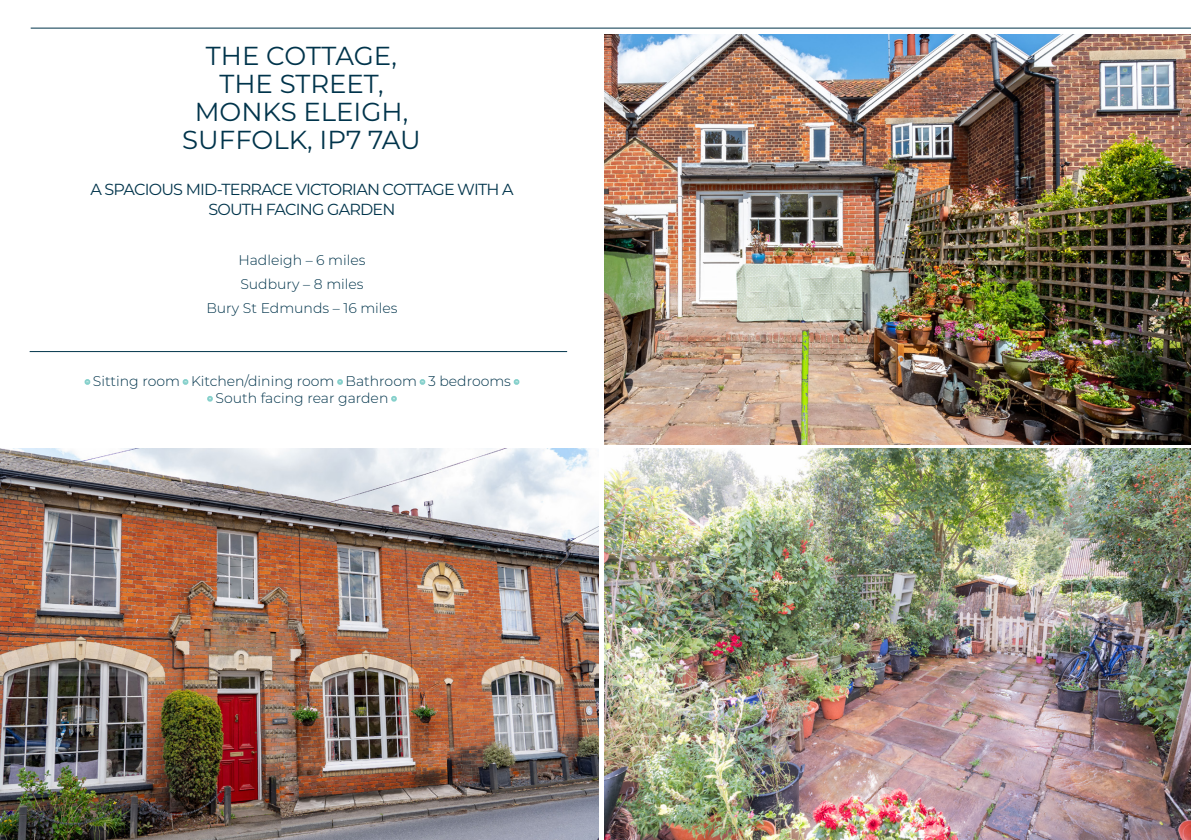
<style>
.page{position:relative;width:1191px;height:840px;background:#fff}
.page>*{position:absolute;margin:0;border:0;box-sizing:border-box;transform-origin:0 0}
.t1{font:26px "Montserrat";color:#00344b}
.t2{font:16px "Montserrat";letter-spacing:-.05em;color:#00344b}
.t3{font:300 14px "Montserrat";color:#00344b}
.s1{color:#85d0cb}
</style>
<div class="page">
<img style="left:604px;top:35px;width:587px;height:409px">
<hr style="left:31px;top:28px;width:1159px;height:1px;background:#00344b">
<img style="left:604px;top:448px;width:586px;height:391px">
<img style="left:0;top:448px;width:599px;height:391px">
<hr style="left:30px;top:351px;width:537px;height:1px;background:#00344b">
<p class="t1" style="left:206px;top:38px;width:192px">THE COTTAGE,</p>
<p class="t1" style="left:219px;top:66px;width:166px">THE STREET,</p>
<p class="t1" style="left:195px;top:94px;width:215px">MONKS ELEIGH,</p>
<p class="t1" style="left:182px;top:122px;width:240px">SUFFOLK, IP7 7AU</p>
<p class="t2" style="left:90px;top:179px;width:424px">A SPACIOUS MID-TERRACE VICTORIAN COTTAGE WITH A</p>
<p class="t2" style="left:208px;top:198px;width:188px">SOUTH FACING GARDEN</p>
<p class="t3" style="left:238px;top:250px;width:129px">Hadleigh – 6 miles</p>
<p class="t3" style="left:240px;top:274px;width:125px">Sudbury – 8 miles</p>
<p class="t3" style="left:206px;top:298px;width:193px">Bury St Edmunds – 16 miles</p>
<p class="t3" style="left:85px;top:371px;width:434px"><span class="s1">•</span> Sitting room <span class="s1">•</span> Kitchen/dining room <span class="s1">•</span> Bathroom <span class="s1">•</span> 3 bedrooms <span class="s1">•</span></p>
<p class="t3" style="left:208px;top:388px;width:189px"><span class="s1">•</span> South facing rear garden <span class="s1">•</span></p>
</div>
